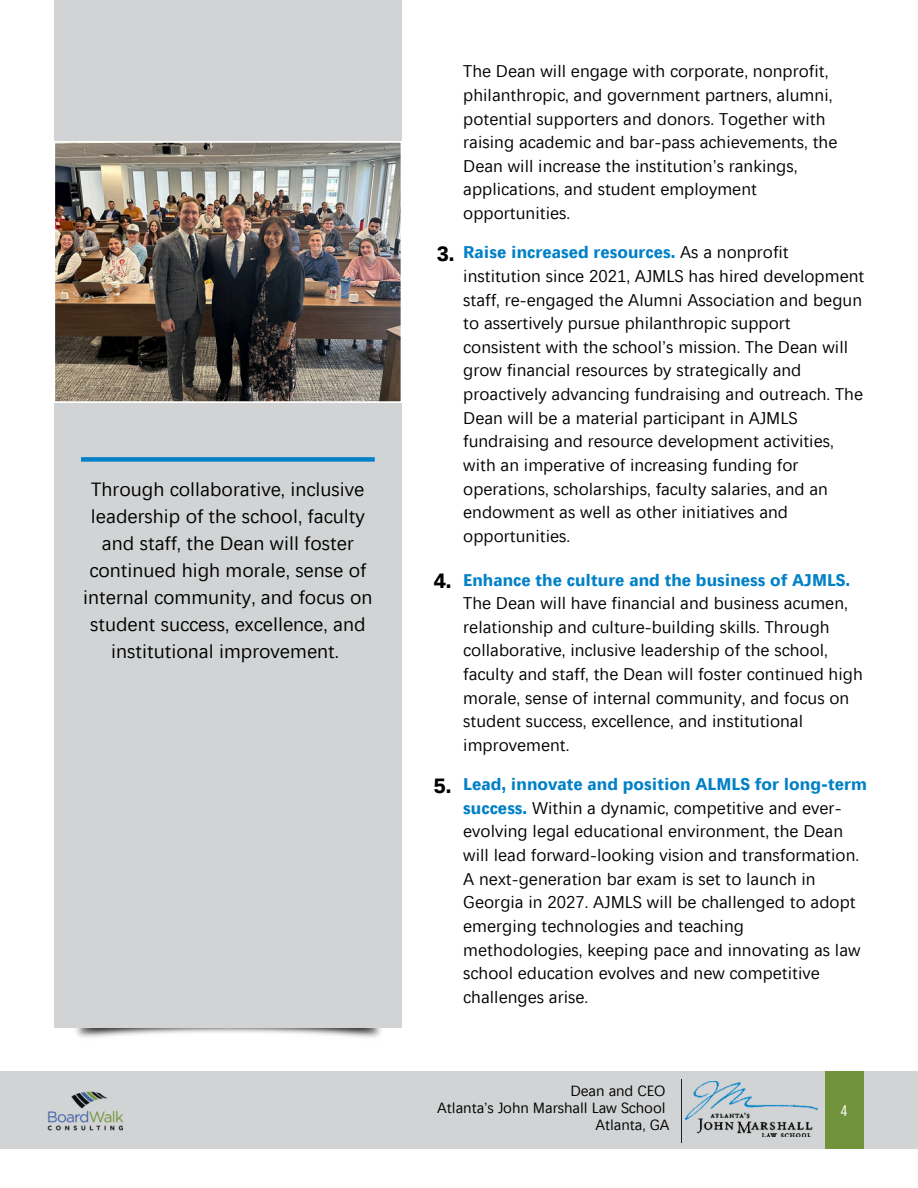
<style>
.page{position:relative;width:918px;height:1188px;background:#fff}
.page>*{position:absolute;margin:0;border:0;box-sizing:border-box;transform-origin:0 0}
.t1{font:700 21px "Leelawadee";color:#000}
.t2{font:19.5px/27px "Leelawadee";color:#000;text-align:center}
.t3{font:17.25px/23.7px "Leelawadee";letter-spacing:.005em;color:#000}
.t4{font:15px "Leelawadee";letter-spacing:-.005em;color:#000}
.t5{font:15px "Open Sans Condensed";color:#fff}
.s1{font-weight:700;color:#0281c7}
</style>
<div class="page">
<img style="left:74px;top:1027px;width:308px;height:11px">
<div style="left:0;top:1071px;width:918px;height:78px;background:#d1d3d4"></div>
<div style="left:825px;top:1071px;width:39px;height:78px;background:#71933c"></div>
<div style="left:54px;top:0;width:348px;height:1027px;background:#d1d3d4"></div>
<hr style="left:681px;top:1079px;width:1px;height:63px;background:#231f20">
<img style="left:47px;top:1091px;width:76px;height:40px">
<img style="left:686px;top:1081px;width:131px;height:55px">
<img style="left:54px;top:142px;width:348px;height:260px">
<div style="left:81px;top:457px;width:294px;height:5px;background:#0281c7"></div>
<p class="t2" style="left:83px;top:476px;width:291px">Through collaborative, inclusive leadership of the school, faculty and staff, the Dean will foster continued high morale, sense of internal community, and focus on student success, excellence, and institutional improvement.</p>
<h1 class="t1" style="left:437px;top:241px;width:19px">3.</h1>
<h1 class="t3" style="left:463px;top:59px;width:376px">The Dean will engage with corporate, nonprofit, philanthropic, and government partners, alumni, potential supporters and donors. Together with raising academic and bar-pass achievements, the Dean will increase the institution’s rankings, applications, and student employment opportunities.</h1>
<h3 class="t3" style="left:463px;top:240px;width:403px"><span class="s1">Raise increased resources.</span> As a nonprofit institution since 2021, AJMLS has hired development staff, re-engaged the Alumni Association and begun to assertively pursue philanthropic support consistent with the school’s mission. The Dean will grow financial resources by strategically and proactively advancing fundraising and outreach. The Dean will be a material participant in AJMLS fundraising and resource development activities, with an imperative of increasing funding for operations, scholarships, faculty salaries, and an endowment as well as other initiatives and opportunities.</h3>
<h3 class="t1" style="left:434px;top:568px;width:19px">4.</h3>
<h1 class="t3" style="left:463px;top:567px;width:401px"><span class="s1">Enhance the culture and the business of AJMLS.<br></span>The Dean will have financial and business acumen, relationship and culture-building skills. Through collaborative, inclusive leadership of the school, faculty and staff, the Dean will foster continued high morale, sense of internal community, and focus on student success, excellence, and institutional improvement.</h1>
<h3 class="t1" style="left:434px;top:773px;width:19px">5.</h3>
<p class="t3" style="left:463px;top:772px;width:405px"><span class="s1">Lead, innovate and position ALMLS for long-term success.</span> Within a dynamic, competitive and ever&shy;evolving legal educational environment, the Dean will lead forward-looking vision and transformation.<br>A next-generation bar exam is set to launch in Georgia in 2027. AJMLS will be challenged to adopt emerging technologies and teaching methodologies, keeping pace and innovating as law school education evolves and new competitive challenges arise.</p>
<h2 class="t4" style="left:570px;top:1081px;width:97px">Dean and CEO</h2>
<p class="t4" style="left:437px;top:1098px;width:230px">Atlanta’s John Marshall Law School</p>
<h3 class="t4" style="left:595px;top:1115px;width:76px">Atlanta, GA</h3>
<p class="t5" style="left:841px;top:1100px;width:8px">4</p>
</div>
